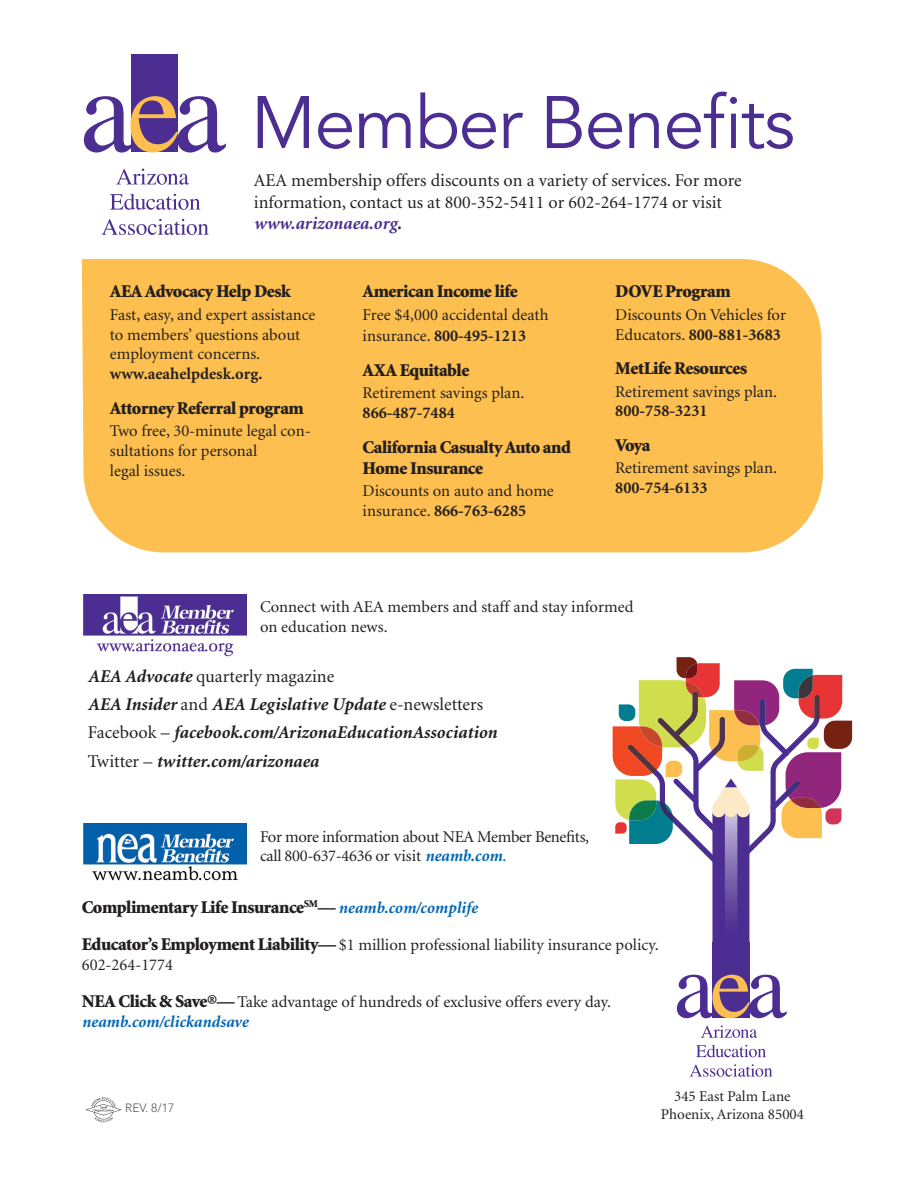
<style>
.page{position:relative;width:918px;height:1188px;background:#fff}
.page>*{position:absolute;margin:0;border:0;box-sizing:border-box;transform-origin:0 0}
.t1{font:73.5px "Avenir";letter-spacing:-.02em;color:#4c2e92}
.t2{font:900 18px/21px "Minion";letter-spacing:-.025em;color:#231f20}
.t3{font:italic 700 18px/28.3px "Minion";color:#231f20}
.t4{font:18px/21.8px "Minion";color:#231f20}
.t5{font:16.5px/19.8px "Minion";color:#231f20}
.t6{font:16.5px/19.8px "Minion";letter-spacing:-.02em;color:#231f20}
.t7{font:700 16.5px "Minion";color:#231f20}
.t8{font:15px/18px "Minion";color:#231f20;text-align:center}
.t9{font:300 12px "Avenir";color:#57585a}
.s1{font-weight:700;font-style:italic;color:#4c2e92}
.s2{font-weight:700;font-style:italic}
.s3{font-weight:700}
.s4{font-weight:400;font-style:normal}
.s5{font-weight:700;font-style:italic;color:#0166b3}
.s6{color:#0166b3}
.s7{font-weight:700;font-style:italic;font-size:16.5px;color:#0166b3}
.s8{font-weight:900;font-size:18px}
</style>
<div class="page">
<svg style="left:613px;top:657px;width:239px;height:285px"></svg>
<svg style="left:701px;top:1025px;width:56px;height:13px"></svg>
<svg style="left:696px;top:1045px;width:70px;height:12px"></svg>
<svg style="left:690px;top:1064px;width:82px;height:13px"></svg>
<div style="left:712px;top:942px;width:37px;height:76px;background:#4c2e92"></div>
<svg style="left:677px;top:975px;width:110px;height:43px"></svg>
<div style="left:82px;top:259px;width:741px;height:293px;background:#fdbf4f"></div>
<div style="left:131px;top:54px;width:47px;height:98px;background:#4c2e92"></div>
<svg style="left:84px;top:96px;width:142px;height:57px"></svg>
<svg style="left:116px;top:169px;width:73px;height:16px"></svg>
<svg style="left:110px;top:194px;width:90px;height:16px"></svg>
<svg style="left:102px;top:219px;width:107px;height:16px"></svg>
<svg style="left:85px;top:1097px;width:37px;height:25px"></svg>
<img style="left:84px;top:823px;width:163px;height:58px">
<img style="left:84px;top:594px;width:163px;height:63px">
<h1 class="t1" style="left:251px;top:80px;width:546px">Member Benefits</h1>
<p class="t4" style="left:254px;top:170px;width:489px">AEA membership offers discounts on a variety of services. For more information, contact us at 800-352-5411 or 602-264-1774 or visit <span class="s1">www.arizonaea.org</span><span class="s2">.</span></p>
<p class="t2" style="left:110px;top:282px;width:182px">AEA Advocacy Help Desk</p>
<p class="t5" style="left:110px;top:305px;width:207px">Fast, easy, and expert assistance to members’ questions about employment concerns.</p>
<p class="t7" style="left:110px;top:366px;width:154px">www.aeahelpdesk.org.</p>
<p class="t2" style="left:110px;top:398px;width:195px">Attorney Referral program</p>
<p class="t5" style="left:110px;top:422px;width:202px">Two free, 30-minute legal con&shy;sultations for personal<br>legal issues.</p>
<p class="t2" style="left:363px;top:282px;width:157px">American Income life</p>
<p class="t5" style="left:363px;top:304px;width:187px;line-height:21.6px">Free $4,000 accidental death insurance. <span class="s3">800-495-1213</span></p>
<p class="t2" style="left:363px;top:360px;width:108px">AXA Equitable</p>
<p class="t5" style="left:363px;top:384px;width:163px">Retirement savings plan.</p>
<p class="t7" style="left:363px;top:405px;width:94px">866-487-7484</p>
<p class="t2" style="left:363px;top:437px;width:210px">California Casualty Auto and<br>Home Insurance</p>
<p class="t5" style="left:363px;top:482px;width:193px">Discounts on auto and home insurance. <span class="s3">866-763-6285</span></p>
<p class="t2" style="left:615px;top:282px;width:117px">DOVE Program</p>
<p class="t5" style="left:615px;top:305px;width:172px">Discounts On Vehicles for<br>Educators. <span class="s3">800-881-3683</span></p>
<p class="t2" style="left:615px;top:358px;width:133px">MetLife Resources</p>
<p class="t5" style="left:615px;top:382px;width:163px">Retirement savings plan.</p>
<p class="t7" style="left:615px;top:403px;width:94px">800-758-3231</p>
<p class="t2" style="left:615px;top:435px;width:37px">Voya</p>
<p class="t5" style="left:615px;top:459px;width:163px">Retirement savings plan.</p>
<p class="t7" style="left:615px;top:480px;width:94px">800-754-6133</p>
<p class="t5" style="left:260px;top:598px;width:375px">Connect with AEA members and staff and stay informed on education news.</p>
<p class="t3" style="left:88px;top:662px;width:411px">AEA Advocate <span class="s4">quarterly magazine<br></span>AEA Insider <span class="s4">and</span> AEA Legislative Update <span class="s4">e-newsletters Facebook –</span> facebook.com/ArizonaEducationAssociation <span class="s4">Twitter –</span> twitter.com/arizonaea</p>
<p class="t6" style="left:260px;top:827px;width:331px">For more information about NEA Member Benefits, call 800-637-4636 or visit <span class="s5">neamb.com</span><span class="s6">.</span></p>
<p class="t2" style="left:82px;top:897px;width:397px">Complimentary Life Insurance<sup>SM</sup>— <span class="s7">neamb.com/complife</span></p>
<p class="t5" style="left:82px;top:936px;width:578px"><span class="s8">Educator’s Employment Liability—</span> $1 million professional liability insurance policy.<br>602-264-1774</p>
<p class="t5" style="left:82px;top:993px;width:531px"><span class="s8">NEA Click &amp; Save®—</span> Take advantage of hundreds of exclusive offers every day. <span class="s5">neamb.com/clickandsave</span></p>
<p class="t9" style="left:125px;top:1101px;width:51px">REV. 8/17</p>
<p class="t8" style="left:661px;top:1088px;width:145px">345 East Palm Lane<br>Phoenix, Arizona 85004</p>
</div>
